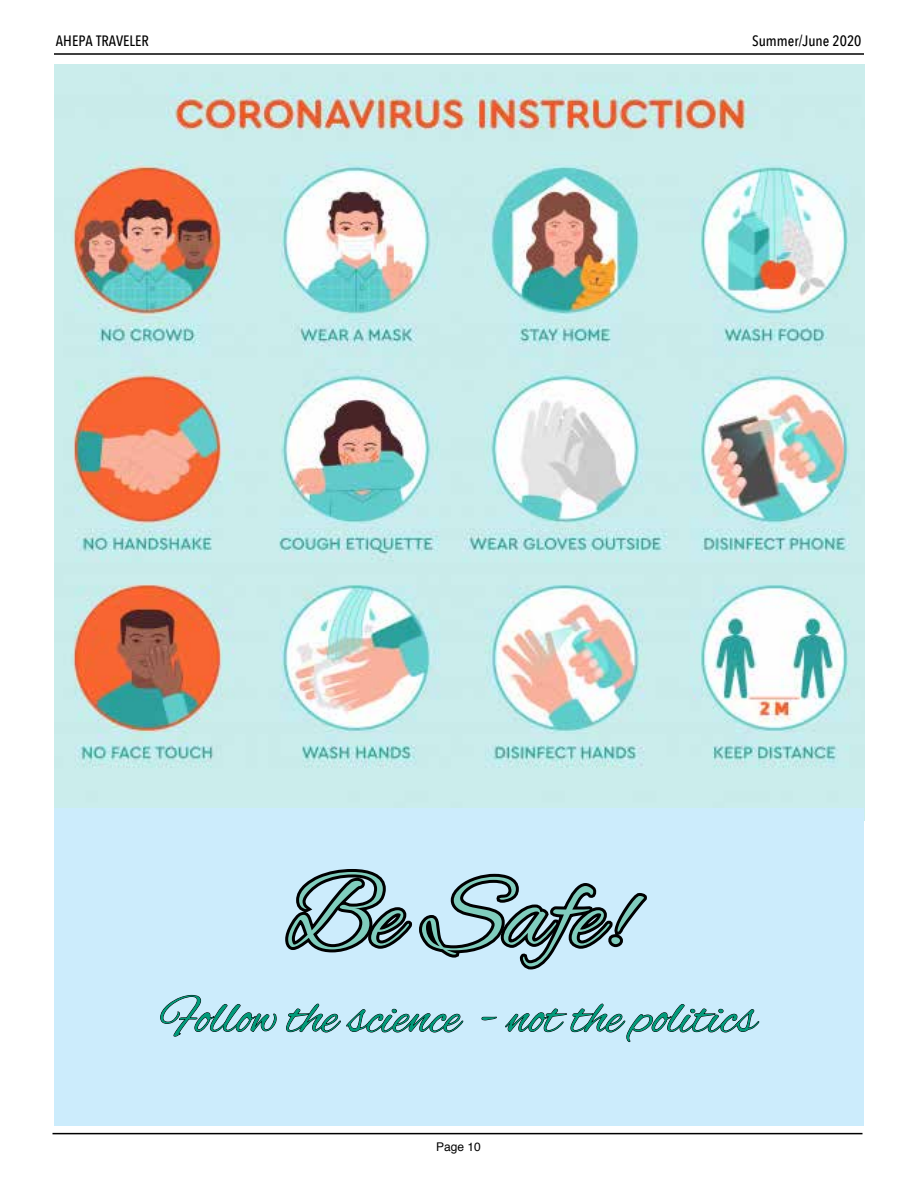
<style>
.page{position:relative;width:918px;height:1188px;background:#fff}
.page>*{position:absolute;margin:0;border:0;box-sizing:border-box;transform-origin:0 0}
.t1{font:108px "Alex Brush";color:#80cdbd}
.t2{font:54px "Alex Brush";color:#009b7a}
.t3{font:500 15px "Avenir Next Condensed";color:#000}
.t4{font:12px "Helvetica";color:#000}
</style>
<div class="page">
<hr style="left:54px;top:53px;width:810px;height:2px;background:#000">
<hr style="left:52px;top:1133px;width:810px;height:1px;background:#000">
<img style="left:55px;top:64px;width:810px;height:756px">
<div style="left:54px;top:808px;width:810px;height:317px;background:#ccecfc"></div>
<svg style="left:285px;top:869px;width:362px;height:101px"></svg>
<svg style="left:160px;top:995px;width:117px;height:42px"></svg>
<svg style="left:286px;top:1003px;width:178px;height:30px"></svg>
<svg style="left:481px;top:1016px;width:16px;height:5px"></svg>
<svg style="left:505px;top:1003px;width:255px;height:39px"></svg>
<p class="t3" style="left:56px;top:31px;width:94px">AHEPA TRAVELER</p>
<p class="t3" style="left:752px;top:31px;width:111px">Summer/June 2020</p>
<h1 class="t1" style="left:286px;top:855px;width:346px">Be Safe!</h1>
<p class="t2" style="left:161px;top:987px;width:596px">Follow the science - not the politics</p>
<p class="t4" style="left:436px;top:1138px;width:46px">Page 10</p>
</div>
